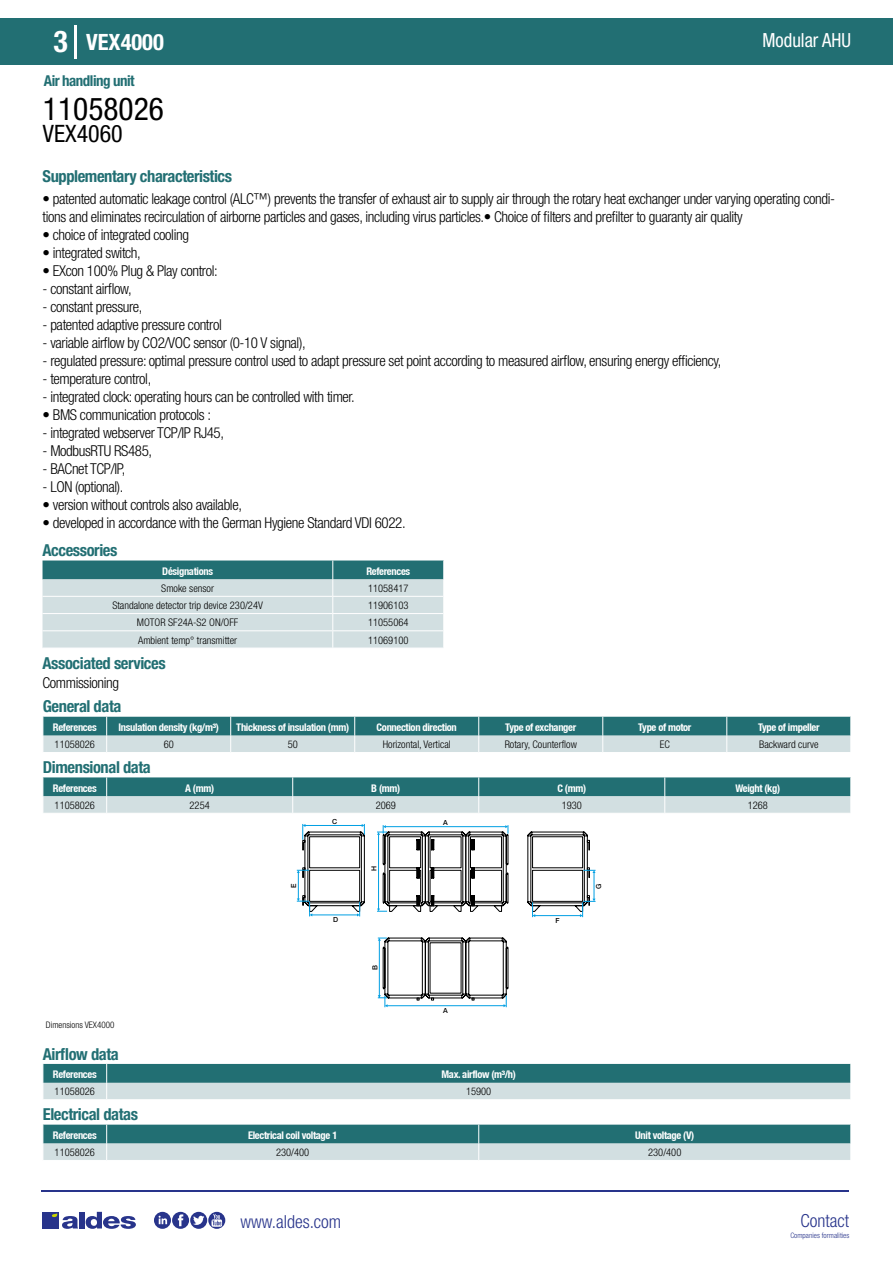
<style>
.page{position:relative;width:893px;height:1263px;background:#fff}
.page>*{position:absolute;margin:0;border:0;box-sizing:border-box;transform-origin:0 0}
.t1{font:condensed 31.5px "Helvetica Neue LT Std";color:#000}
.t2{font:700 condensed 30px "Helvetica Neue LT Std";color:#fff}
.t3{font:condensed 24px "Helvetica Neue LT Std";color:#000}
.t4{font:700 condensed 22.5px "Helvetica Neue LT Std";color:#fff}
.t5{font:condensed 19.5px "Helvetica Neue LT Std";color:#fff;scale:.95 1}
.t6{font:300 condensed 18px "Helvetica Neue";color:#28348b}
.t7{font:700 condensed 16.5px "Helvetica Neue LT Std";letter-spacing:-.025em;color:#226f73}
.t8{font:300 condensed 15px/18px "Helvetica Neue LT Std";letter-spacing:-.025em;color:#000}
.t9{font:700 condensed 15px "Helvetica Neue LT Std";letter-spacing:-.035em;color:#226f73}
.t10{font:700 condensed 10.5px "Helvetica Neue";letter-spacing:-.03em;color:#fff}
.t11{font:300 condensed 10.5px "Helvetica Neue";color:#000}
.t12{font:300 condensed 9px "Helvetica Neue";color:#000}
.t13{font:300 condensed 7.5px "Helvetica Neue";color:#28348b}
.t14{font:500 7.05px "Helvetica Neue";color:#000}
</style>
<div class="page">
<div style="left:0;top:18px;width:893px;height:46px;background:#226f73"></div>
<hr style="left:74px;top:25px;width:2px;height:33px;background:#fff">
<hr style="left:41px;top:1190px;width:808px;height:1px;background:#28348b">
<svg style="left:154px;top:1212px;width:71px;height:17px"></svg>
<div style="left:42px;top:1212px;width:17px;height:16px;background:#28348b"></div>
<div style="left:79px;top:1212px;width:5px;height:16px;background:#28348b"></div>
<svg style="left:86px;top:1212px;width:50px;height:17px"></svg>
<svg style="left:52px;top:1213px;width:26px;height:16px"></svg>
<svg style="left:43px;top:560px;width:401px;height:88px;background:#afc8cb"></svg>
<svg style="left:43px;top:717px;width:808px;height:35px;background:#76a4a7"></svg>
<svg style="left:43px;top:777px;width:808px;height:36px;background:#78a6a9"></svg>
<svg style="left:303px;top:832px;width:280px;height:166px"></svg>
<hr style="left:387px;top:1005px;width:117px;height:1px;background:#009fe3">
<svg style="left:504px;top:995px;width:3px;height:12px"></svg>
<hr style="left:379px;top:940px;width:1px;height:58px;background:#009fe3">
<svg style="left:378px;top:995px;width:10px;height:12px"></svg>
<svg style="left:378px;top:938px;width:9px;height:3px"></svg>
<svg style="left:377px;top:825px;width:218px;height:92px"></svg>
<hr style="left:305px;top:825px;width:57px;height:1px;background:#009fe3">
<svg style="left:302px;top:824px;width:3px;height:16px"></svg>
<svg style="left:362px;top:824px;width:3px;height:11px"></svg>
<hr style="left:312px;top:915px;width:45px;height:1px;background:#009fe3">
<svg style="left:357px;top:902px;width:3px;height:14px"></svg>
<svg style="left:297px;top:870px;width:15px;height:46px"></svg>
<svg style="left:43px;top:1064px;width:808px;height:35px;background:#74a3a6"></svg>
<svg style="left:43px;top:1125px;width:808px;height:35px;background:#76a4a7"></svg>
<h2 class="t2" style="left:54px;top:24px;width:16px">3</h2>
<h3 class="t4" style="left:86px;top:28px;width:79px">VEX4000</h3>
<h3 class="t5" style="left:762px;top:29px;width:95px">Modular AHU</h3>
<p class="t9" style="left:44px;top:71px;width:92px">Air handling unit</p>
<h1 class="t1" style="left:43px;top:91px;width:122px">11058026</h1>
<h3 class="t3" style="left:43px;top:120px;width:81px">VEX4060</h3>
<p class="t7" style="left:43px;top:166px;width:191px">Supplementary characteristics</p>
<p class="t8" style="left:43px;top:190px;width:794px">• patented automatic leakage control (ALC™) prevents the transfer of exhaust air to supply air through the rotary heat exchanger under varying operating condi&shy;tions and eliminates recirculation of airborne particles and gases, including virus particles.• Choice of filters and prefilter to guaranty air quality</p>
<p class="t8" style="left:43px;top:226px;width:148px">• choice of integrated cooling</p>
<p class="t8" style="left:43px;top:244px;width:100px">• integrated switch,</p>
<p class="t8" style="left:43px;top:262px;width:177px">• EXcon 100% Plug &amp; Play control:</p>
<p class="t8" style="left:43px;top:280px;width:91px">- constant airflow,</p>
<p class="t8" style="left:43px;top:298px;width:102px">- constant pressure,</p>
<p class="t8" style="left:43px;top:316px;width:181px">- patented adaptive pressure control</p>
<p class="t8" style="left:43px;top:334px;width:265px">- variable airflow by CO2/VOC sensor (0-10 V signal),</p>
<p class="t8" style="left:43px;top:352px;width:680px">- regulated pressure: optimal pressure control used to adapt pressure set point according to measured airflow, ensuring energy efficiency,</p>
<p class="t8" style="left:43px;top:370px;width:110px">- temperature control,</p>
<p class="t8" style="left:43px;top:388px;width:314px">- integrated clock: operating hours can be controlled with timer.</p>
<p class="t8" style="left:43px;top:406px;width:170px">• BMS communication protocols :</p>
<p class="t8" style="left:43px;top:424px;width:183px">- integrated webserver TCP/IP RJ45,</p>
<p class="t8" style="left:43px;top:442px;width:111px">- ModbusRTU RS485,</p>
<p class="t8" style="left:43px;top:460px;width:84px">- BACnet TCP/IP,</p>
<p class="t8" style="left:43px;top:478px;width:82px">- LON (optional).</p>
<p class="t8" style="left:43px;top:496px;width:201px">• version without controls also available,</p>
<p class="t8" style="left:43px;top:514px;width:365px">• developed in accordance with the German Hygiene Standard VDI 6022.</p>
<p class="t7" style="left:43px;top:540px;width:76px">Accessories</p>
<p class="t10" style="left:162px;top:565px;width:52px">Désignations</p>
<p class="t10" style="left:366px;top:565px;width:45px">References</p>
<p class="t11" style="left:161px;top:582px;width:54px">Smoke sensor</p>
<p class="t11" style="left:368px;top:582px;width:42px">11058417</p>
<p class="t11" style="left:112px;top:599px;width:152px">Standalone detector trip device 230/24V</p>
<p class="t11" style="left:368px;top:599px;width:42px">11906103</p>
<p class="t11" style="left:137px;top:617px;width:103px">MOTOR SF24A-S2 ON/OFF</p>
<p class="t11" style="left:368px;top:617px;width:42px">11055064</p>
<p class="t11" style="left:138px;top:634px;width:101px">Ambient temp° transmitter</p>
<p class="t11" style="left:368px;top:634px;width:42px">11069100</p>
<p class="t7" style="left:43px;top:653px;width:125px">Associated services</p>
<p class="t8" style="left:43px;top:673px;width:78px">Commissioning</p>
<p class="t7" style="left:43px;top:697px;width:80px">General data</p>
<p class="t10" style="left:53px;top:721px;width:45px">References</p>
<p class="t10" style="left:119px;top:721px;width:102px">Insulation density (kg/m³)</p>
<p class="t10" style="left:236px;top:721px;width:114px">Thickness of insulation (mm)</p>
<p class="t10" style="left:377px;top:721px;width:82px">Connection direction</p>
<p class="t10" style="left:505px;top:721px;width:73px">Type of exchanger</p>
<p class="t10" style="left:638px;top:721px;width:55px">Type of motor</p>
<p class="t10" style="left:758px;top:721px;width:63px">Type of impeller</p>
<p class="t11" style="left:55px;top:738px;width:42px">11058026</p>
<p class="t11" style="left:164px;top:738px;width:12px">60</p>
<p class="t11" style="left:288px;top:738px;width:12px">50</p>
<p class="t11" style="left:383px;top:738px;width:69px">Horizontal, Vertical</p>
<p class="t11" style="left:505px;top:738px;width:74px">Rotary, Counterflow</p>
<p class="t11" style="left:660px;top:738px;width:12px">EC</p>
<p class="t11" style="left:759px;top:738px;width:61px">Backward curve</p>
<p class="t7" style="left:43px;top:757px;width:109px">Dimensional data</p>
<p class="t10" style="left:53px;top:782px;width:45px">References</p>
<p class="t10" style="left:185px;top:782px;width:30px">A (mm)</p>
<p class="t10" style="left:371px;top:782px;width:30px">B (mm)</p>
<p class="t10" style="left:557px;top:782px;width:30px">C (mm)</p>
<p class="t10" style="left:735px;top:782px;width:46px">Weight (kg)</p>
<p class="t11" style="left:55px;top:799px;width:42px">11058026</p>
<p class="t11" style="left:190px;top:799px;width:22px">2254</p>
<p class="t11" style="left:376px;top:799px;width:22px">2069</p>
<p class="t11" style="left:562px;top:799px;width:22px">1930</p>
<p class="t11" style="left:748px;top:799px;width:22px">1268</p>
<p class="t14" style="left:443px;top:818px;width:6px">A</p>
<p class="t14" style="left:332px;top:817px;width:7px">C</p>
<p class="t14" style="left:290px;top:888px;width:6px;rotate:-90deg">E</p>
<p class="t14" style="left:333px;top:915px;width:7px">D</p>
<p class="t14" style="left:370px;top:871px;width:7px;rotate:-90deg">H</p>
<p class="t14" style="left:371px;top:970px;width:6px;rotate:-90deg">B</p>
<p class="t14" style="left:443px;top:1006px;width:6px">A</p>
<p class="t14" style="left:555px;top:916px;width:6px">F</p>
<p class="t14" style="left:594px;top:889px;width:7px;rotate:-90deg">G</p>
<p class="t12" style="left:46px;top:1020px;width:70px">Dimensions VEX4000</p>
<p class="t7" style="left:43px;top:1044px;width:77px">Airflow data</p>
<p class="t10" style="left:53px;top:1068px;width:45px">References</p>
<p class="t10" style="left:441px;top:1068px;width:76px">Max. airflow (m³/h)</p>
<p class="t11" style="left:55px;top:1085px;width:42px">11058026</p>
<p class="t11" style="left:466px;top:1085px;width:27px">15900</p>
<p class="t7" style="left:43px;top:1104px;width:97px">Electrical datas</p>
<p class="t10" style="left:53px;top:1129px;width:45px">References</p>
<p class="t10" style="left:248px;top:1129px;width:91px">Electrical coil voltage 1</p>
<p class="t10" style="left:635px;top:1129px;width:60px">Unit voltage (V)</p>
<p class="t11" style="left:55px;top:1146px;width:42px">11058026</p>
<p class="t11" style="left:276px;top:1146px;width:35px">230/400</p>
<p class="t11" style="left:648px;top:1146px;width:35px">230/400</p>
<p class="t6" style="left:240px;top:1211px;width:102px">www.aldes.com</p>
<p class="t6" style="left:800px;top:1211px;width:50px">Contact</p>
<p class="t13" style="left:790px;top:1230px;width:60px">Companies formalities</p>
</div>
